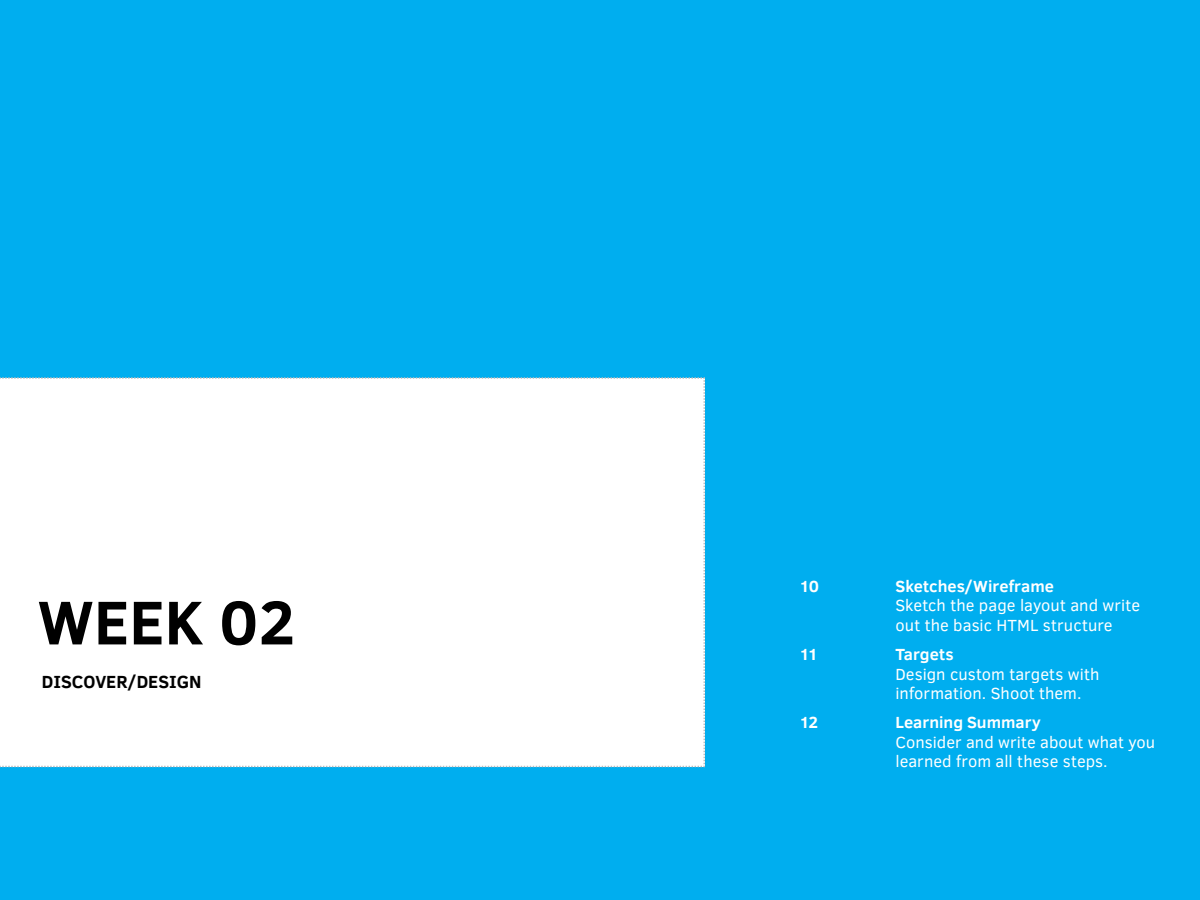
<style>
.page{position:relative;width:1200px;height:900px;background:#00aeef}
.page>*{position:absolute;margin:0;border:0;box-sizing:border-box;transform-origin:0 0}
.t1{font:700 63px "Clear Sans";color:#000}
.t2{font:700 18px "Clear Sans";color:#000}
.t3{font:16.5px/19.5px "Clear Sans";color:#fff}
.t4{font:700 16.5px "Clear Sans";color:#fff}
</style>
<div class="page">
<div style="left:0;top:377px;width:705px;height:391px;background:#fff"></div>
<h1 class="t1" style="left:38px;top:577px;width:259px">WEEK 02</h1>
<p class="t2" style="left:42px;top:668px;width:161px">DISCOVER/DESIGN</p>
<p class="t4" style="left:800px;top:574px;width:21px">10</p>
<p class="t4" style="left:895px;top:574px;width:160px">Sketches/Wireframe</p>
<p class="t3" style="left:895px;top:596px;width:246px">Sketch the page layout and write out the basic HTML structure</p>
<p class="t4" style="left:800px;top:642px;width:20px">11</p>
<p class="t4" style="left:895px;top:642px;width:60px">Targets</p>
<p class="t3" style="left:895px;top:664px;width:206px">Design custom targets with information. Shoot them.</p>
<p class="t4" style="left:799px;top:711px;width:20px">12</p>
<p class="t4" style="left:895px;top:711px;width:147px">Learning Summary</p>
<p class="t3" style="left:895px;top:732px;width:261px">Consider and write about what you learned from all these steps.</p>
</div>
